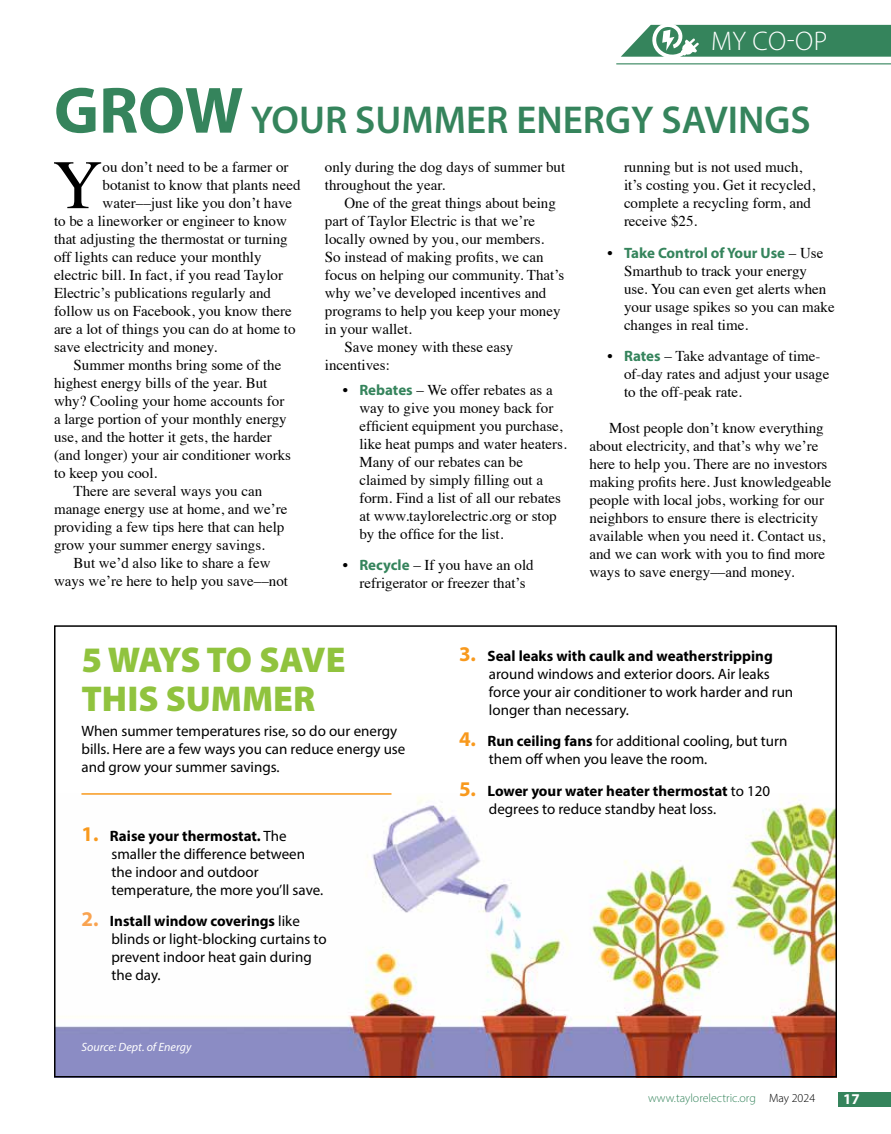
<style>
.page{position:relative;width:891px;height:1134px;background:#fff}
.page>*{position:absolute;margin:0;border:0;box-sizing:border-box;transform-origin:0 0}
.t1{font:69.45px "Times";color:#000}
.t2{font:600 39px "Myriad Pro";color:#35845c}
.t3{font:900 36px/39px "Myriad Pro";color:#90c33e}
.t4{font:300 27px "Myriad Pro";color:#fff}
.t5{font:15px/18px "Times";color:#000}
.t6{font:15px/18px "Myriad Pro";color:#000}
.t7{font:700 15px "Myriad Pro";color:#35845c}
.t8{font:700 15px "Myriad Pro";color:#fff}
.t9{font:300 12px "Myriad Pro";color:#35845c}
.t10{font:italic 12px "Myriad Pro";color:#fff}
.s1{font-weight:700;font-size:66px}
.s2{font-family:"Myriad Pro";font-weight:700;color:#35845c}
.s3{font-family:"Times";font-weight:400;color:#000}
.s4{font-weight:700;font-size:21px;color:#f8991d}
.s5{font-weight:700}
.s6{font-weight:700;font-size:21px;color:#f9a350}
.s7{color:#000}
</style>
<div class="page">
<hr style="left:616px;top:63px;width:275px;height:1px;background:#35845c">
<svg style="left:621px;top:24px;width:270px;height:33px;background:#559775"></svg>
<div style="left:838px;top:1092px;width:53px;height:14px;background:#35845c"></div>
<img style="left:57px;top:795px;width:777px;height:280px">
<hr style="left:81px;top:793px;width:311px;height:2px;background:#f8991d">
<div style="left:54px;top:625px;width:783px;height:453px;border:2px solid #000"></div>
<h3 class="t4" style="left:711px;top:24px;width:118px">MY CO-OP</h3>
<h2 class="t2" style="left:54px;top:95px;width:758px"><span class="s1">GROW</span> YOUR SUMMER ENERGY SAVINGS</h2>
<p class="t5" style="left:325px;top:157px;width:242px">only during the dog days of summer but throughout the year.</p>
<p class="t5" style="left:344px;top:193px;width:213px">One of the great things about being</p>
<p class="t5" style="left:325px;top:211px;width:212px">part of Taylor Electric is that we’re</p>
<p class="t5" style="left:325px;top:229px;width:221px">locally owned by you, our members.</p>
<p class="t5" style="left:325px;top:247px;width:220px">So instead of making profits, we can</p>
<p class="t5" style="left:325px;top:265px;width:241px">focus on helping our community. That’s</p>
<p class="t5" style="left:325px;top:283px;width:223px">why we’ve developed incentives and</p>
<p class="t5" style="left:325px;top:301px;width:237px">programs to help you keep your money</p>
<p class="t5" style="left:325px;top:319px;width:89px">in your wallet.</p>
<p class="t5" style="left:344px;top:337px;width:171px">Save money with these easy</p>
<p class="t5" style="left:325px;top:355px;width:66px">incentives:</p>
<p class="t5" style="left:359px;top:380px;width:209px;text-indent:-16px">• <span class="s2">Rebates</span> – We offer rebates as a way to give you money back for efficient equipment you purchase, like heat pumps and water heaters.<br>Many of our rebates can be claimed by simply filling out a form. Find a list of all our rebates at www.taylorelectric.org or stop by the office for the list.</p>
<p class="t5" style="left:343px;top:555px;width:192px;text-align:center">• <span class="s2">Recycle</span> – If you have an old refrigerator or freezer that’s</p>
<h1 class="t1" style="left:52px;top:120px;width:52px">Y</h1>
<p class="t5" style="left:103px;top:157px;width:187px">ou don’t need to be a farmer or</p>
<p class="t5" style="left:624px;top:157px;width:193px">running but is not used much, it’s costing you. Get it recycled, complete a recycling form, and receive $25.</p>
<p class="t7" style="left:608px;top:243px;width:217px"><span class="s3">•</span> Take Control of Your Use <span class="s3">– Use</span></p>
<p class="t5" style="left:624px;top:260px;width:212px">Smarthub to track your energy<br>use. You can even get alerts when your usage spikes so you can make changes in real time.</p>
<p class="t5" style="left:624px;top:346px;width:207px;text-indent:-16px">• <span class="s2">Rates</span> – Take advantage of time&shy;of-day rates and adjust your usage to the off-peak rate.</p>
<p class="t5" style="left:590px;top:418px;width:244px;text-indent:20px">Most people don’t know everything about electricity, and that’s why we’re here to help you. There are no investors making profits here. Just knowledgeable people with local jobs, working for our neighbors to ensure there is electricity available when you need it. Contact us, and we can work with you to find more ways to save energy––and money.</p>
<p class="t5" style="left:103px;top:175px;width:199px">botanist to know that plants need</p>
<p class="t5" style="left:103px;top:193px;width:191px">water––just like you don’t have</p>
<p class="t5" style="left:54px;top:211px;width:234px">to be a lineworker or engineer to know</p>
<p class="t5" style="left:54px;top:229px;width:235px">that adjusting the thermostat or turning</p>
<p class="t5" style="left:54px;top:247px;width:209px">off lights can reduce your monthly</p>
<p class="t5" style="left:54px;top:265px;width:231px">electric bill. In fact, if you read Taylor</p>
<p class="t5" style="left:54px;top:283px;width:219px">Electric’s publications regularly and</p>
<p class="t5" style="left:54px;top:301px;width:239px">follow us on Facebook, you know there</p>
<p class="t5" style="left:54px;top:319px;width:243px">are a lot of things you can do at home to</p>
<p class="t5" style="left:54px;top:337px;width:165px">save electricity and money.</p>
<p class="t5" style="left:74px;top:355px;width:209px">Summer months bring some of the</p>
<p class="t5" style="left:54px;top:373px;width:215px">highest energy bills of the year. But</p>
<p class="t5" style="left:54px;top:391px;width:232px">why? Cooling your home accounts for</p>
<p class="t5" style="left:54px;top:409px;width:234px">a large portion of your monthly energy</p>
<p class="t5" style="left:54px;top:427px;width:219px">use, and the hotter it gets, the harder</p>
<p class="t5" style="left:54px;top:445px;width:239px">(and longer) your air conditioner works</p>
<p class="t5" style="left:54px;top:463px;width:105px">to keep you cool.</p>
<p class="t5" style="left:74px;top:481px;width:190px">There are several ways you can</p>
<p class="t5" style="left:54px;top:499px;width:235px">manage energy use at home, and we’re</p>
<p class="t5" style="left:54px;top:517px;width:232px">providing a few tips here that can help</p>
<p class="t5" style="left:54px;top:535px;width:212px">grow your summer energy savings.</p>
<p class="t5" style="left:74px;top:553px;width:199px">But we’d also like to share a few</p>
<p class="t5" style="left:54px;top:571px;width:236px">ways we’re here to help you save––not</p>
<h3 class="t3" style="left:81px;top:639px;width:266px">5 WAYS TO SAVE<br>THIS SUMMER</h3>
<p class="t6" style="left:81px;top:721px;width:325px">When summer temperatures rise, so do our energy bills. Here are a few ways you can reduce energy use and grow your summer savings.</p>
<p class="t6" style="left:111px;top:826px;width:213px;text-indent:-30px"><span class="s4">1.</span> <span class="s5">Raise your thermostat.</span> The smaller the difference between the indoor and outdoor temperature, the more you’ll save.</p>
<p class="t6" style="left:111px;top:912px;width:217px;text-indent:-30px"><span class="s6">2.</span> <span class="s5">Install window coverings</span> like blinds or light-blocking curtains to prevent indoor heat gain during the day.</p>
<p class="t10" style="left:81px;top:1040px;width:111px">Source: Dept. of Energy</p>
<p class="t6" style="left:489px;top:646px;width:306px;text-indent:-30px"><span class="s4">3.</span> <span class="s5">Seal leaks with caulk and weatherstripping </span>around windows and exterior doors. Air leaks force your air conditioner to work harder and run longer than necessary.</p>
<p class="t6" style="left:489px;top:732px;width:300px;text-indent:-30px"><span class="s4">4.</span> <span class="s5">Run ceiling fans</span> for additional cooling, but turn them off when you leave the room.</p>
<p class="t6" style="left:489px;top:781px;width:283px;text-indent:-30px"><span class="s4">5.</span> <span class="s5">Lower your water heater thermostat</span> to 120 degrees to reduce standby heat loss.</p>
<p class="t9" style="left:648px;top:1091px;width:169px">www.taylorelectric.org <span class="s7">May 2024</span></p>
<p class="t8" style="left:843px;top:1089px;width:18px">17</p>
</div>
